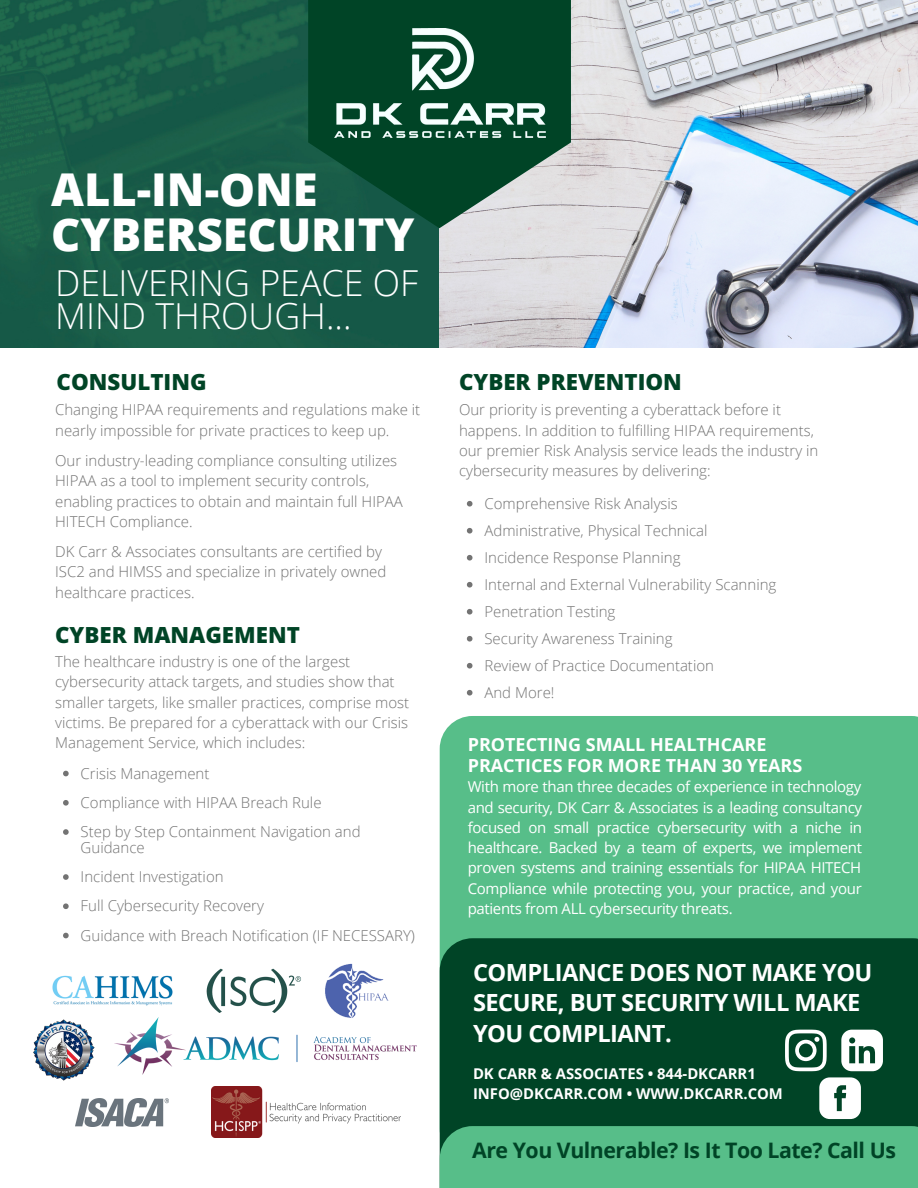
<style>
.page{position:relative;width:918px;height:1188px;background:#fff}
.page>*{position:absolute;margin:0;border:0;box-sizing:border-box;transform-origin:0 0}
.t1{font:800 45.3px "Open Sans";color:#fff}
.t2{font:300 35.85px "Open Sans";color:#fff}
.t3{font:700 23.7px/30.3px "Open Sans";letter-spacing:-.025em;color:#fff}
.t4{font:800 22.35px "Open Sans Hebrew";color:#004426}
.t5{font:700 21.3px "Open Sans";letter-spacing:-.025em;color:#004426}
.t6{font:700 18px "Open Sans";color:#fff}
.t7{font:300 15px/20.2px "Open Sans";color:#737373}
.t8{font:15px/20.2px "Open Sans";letter-spacing:-.025em;color:#fff;text-align:justify}
.t9{font:700 14.85px "Open Sans";color:#fff}
</style>
<div class="page">
<img style="left:0;top:0;width:440px;height:348px">
<img style="left:440px;top:0;width:478px;height:348px">
<svg style="left:308px;top:0;width:263px;height:228px;background:#265f47"></svg>
<img style="left:334px;top:28px;width:212px;height:109px">
<div style="left:440px;top:716px;width:478px;height:222px;background:#57be89"></div>
<img style="left:114px;top:1018px;width:303px;height:57px">
<img style="left:212px;top:1087px;width:189px;height:50px">
<img style="left:325px;top:963px;width:65px;height:61px">
<div style="left:440px;top:938px;width:478px;height:188px;background:#004426"></div>
<img style="left:52px;top:975px;width:121px;height:31px">
<img style="left:33px;top:1019px;width:61px;height:62px">
<img style="left:206px;top:968px;width:95px;height:45px">
<img style="left:75px;top:1098px;width:93px;height:28px">
<div style="left:440px;top:1126px;width:478px;height:62px;background:#57be89"></div>
<svg style="left:819px;top:1077px;width:42px;height:42px"></svg>
<svg style="left:785px;top:1030px;width:42px;height:41px"></svg>
<svg style="left:63px;top:771px;width:6px;height:5px"></svg>
<svg style="left:63px;top:800px;width:6px;height:6px"></svg>
<svg style="left:63px;top:829px;width:6px;height:6px"></svg>
<svg style="left:63px;top:874px;width:6px;height:6px"></svg>
<svg style="left:63px;top:903px;width:6px;height:6px"></svg>
<svg style="left:63px;top:933px;width:6px;height:5px"></svg>
<svg style="left:467px;top:501px;width:5px;height:6px"></svg>
<svg style="left:467px;top:528px;width:5px;height:6px"></svg>
<svg style="left:467px;top:555px;width:5px;height:6px"></svg>
<svg style="left:467px;top:582px;width:5px;height:6px"></svg>
<svg style="left:467px;top:609px;width:5px;height:6px"></svg>
<svg style="left:467px;top:636px;width:5px;height:6px"></svg>
<svg style="left:467px;top:663px;width:5px;height:6px"></svg>
<svg style="left:467px;top:690px;width:5px;height:6px"></svg>
<svg style="left:841px;top:1030px;width:42px;height:41px"></svg>
<p class="t1" style="left:51px;top:158px;width:268px">ALL-IN-ONE</p>
<p class="t1" style="left:51px;top:203px;width:365px">CYBERSECURITY</p>
<p class="t2" style="left:55px;top:258px;width:364px">DELIVERING PEACE OF</p>
<p class="t2" style="left:55px;top:290px;width:298px">MIND THROUGH...</p>
<p class="t4" style="left:57px;top:366px;width:151px">CONSULTING</p>
<p class="t4" style="left:459px;top:366px;width:224px">CYBER PREVENTION</p>
<p class="t7" style="left:55px;top:399px;width:367px">Changing HIPAA requirements and regulations make it nearly impossible for private practices to keep up.</p>
<p class="t7" style="left:55px;top:450px;width:349px">Our industry-leading compliance consulting utilizes HIPAA as a tool to implement security controls, enabling practices to obtain and maintain full HIPAA HITECH Compliance.</p>
<p class="t7" style="left:55px;top:541px;width:328px">DK Carr &amp; Associates consultants are certified by</p>
<p class="t7" style="left:55px;top:561px;width:333px">ISC2 and HIMSS and specialize in privately owned healthcare practices.</p>
<p class="t4" style="left:55px;top:619px;width:246px">CYBER MANAGEMENT</p>
<p class="t7" style="left:55px;top:651px;width:356px">The healthcare industry is one of the largest cybersecurity attack targets, and studies show that smaller targets, like smaller practices, comprise most victims. Be prepared for a cyberattack with our Crisis Management Service, which includes:</p>
<p class="t7" style="left:81px;top:763px;width:130px">Crisis Management</p>
<p class="t7" style="left:81px;top:792px;width:242px">Compliance with HIPAA Breach Rule</p>
<p class="t7" style="left:81px;top:823px;width:282px;line-height:15.8px">Step by Step Containment Navigation and<br>Guidance</p>
<p class="t7" style="left:81px;top:866px;width:144px">Incident Investigation</p>
<p class="t7" style="left:81px;top:895px;width:185px">Full Cybersecurity Recovery</p>
<p class="t7" style="left:81px;top:925px;width:336px">Guidance with Breach Notification (IF NECESSARY)</p>
<p class="t7" style="left:459px;top:399px;width:361px">Our priority is preventing a cyberattack before it happens. In addition to fulfilling HIPAA requirements, our premier Risk Analysis service leads the industry in cybersecurity measures by delivering:</p>
<p class="t7" style="left:484px;top:493px;width:195px">Comprehensive Risk Analysis</p>
<p class="t7" style="left:484px;top:520px;width:225px">Administrative, Physical Technical</p>
<p class="t7" style="left:484px;top:547px;width:198px">Incidence Response Planning</p>
<p class="t7" style="left:484px;top:574px;width:293px">Internal and External Vulnerability Scanning</p>
<p class="t7" style="left:484px;top:601px;width:132px">Penetration Testing</p>
<p class="t7" style="left:484px;top:628px;width:190px">Security Awareness Training</p>
<p class="t7" style="left:484px;top:655px;width:231px">Review of Practice Documentation</p>
<p class="t7" style="left:484px;top:682px;width:72px">And More!</p>
<p class="t6" style="left:468px;top:731px;width:300px">PROTECTING SMALL HEALTHCARE</p>
<p class="t6" style="left:468px;top:753px;width:336px">PRACTICES FOR MORE THAN 30 YEARS</p>
<p class="t8" style="left:468px;top:776px;width:396px">With more than three decades of experience in technology and security, DK Carr &amp; Associates is a leading consultancy focused on small practice cybersecurity with a niche in healthcare. Backed by a team of experts, we implement proven systems and training essentials for HIPAA HITECH Compliance while protecting you, your practice, and your patients from ALL cybersecurity threats.</p>
<p class="t3" style="left:473px;top:956px;width:401px">COMPLIANCE DOES NOT MAKE YOU<br>SECURE, BUT SECURITY WILL MAKE<br>YOU COMPLIANT.</p>
<p class="t9" style="left:473px;top:1063px;width:284px">DK CARR &amp; ASSOCIATES • 844-DKCARR1</p>
<p class="t9" style="left:473px;top:1083px;width:311px">INFO@DKCARR.COM • WWW.DKCARR.COM</p>
<p class="t5" style="left:472px;top:1135px;width:425px">Are You Vulnerable? Is It Too Late? Call Us</p>
</div>
